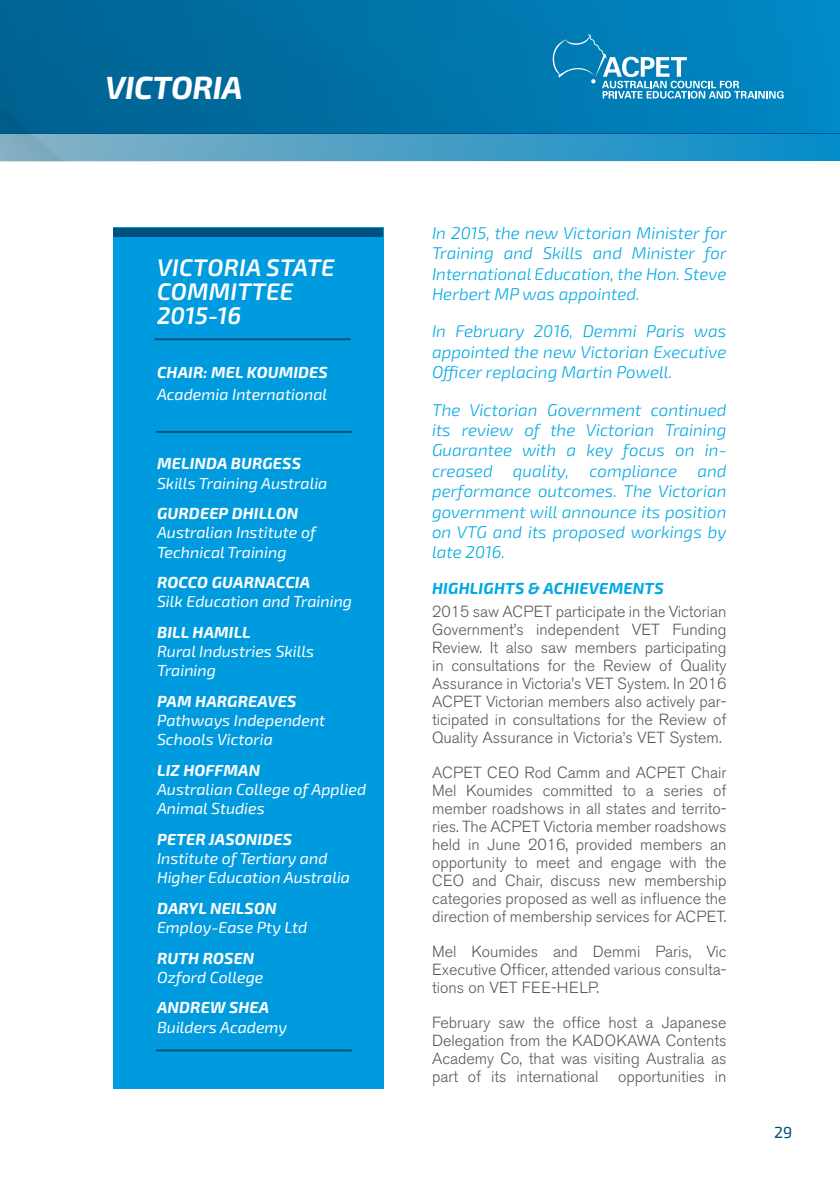
<style>
.page{position:relative;width:840px;height:1191px;background:#fff}
.page>*{position:absolute;margin:0;border:0;box-sizing:border-box;transform-origin:0 0}
.t1{font:italic 700 32px "Exo 2.0";letter-spacing:-.01em;color:#fff}
.t2{font:italic 600 24px/24px "Exo 2.0";letter-spacing:.01em;color:#fff}
.t3{font:italic 300 17px/20.4px "Exo 2.0";color:#00a8e3;text-align:justify}
.t4{font:300 16px/18px "Akzidenz Grotesk BE";color:#58595b;text-align:justify}
.t5{font:italic 16px/19.2px "Exo 2.0";color:#fff}
.t6{font:italic 700 16px "Exo 2.0";letter-spacing:.01em;color:#fff}
.t7{font:italic 700 16px "Exo 2.0";letter-spacing:.015em;color:#00a8e3}
.t8{font:16px "Exo 2.0";color:#00517d}
</style>
<div class="page">
<img style="left:0;top:0;width:839px;height:161px">
<svg style="left:552px;top:34px;width:231px;height:65px;background:#2291c3"></svg>
<div style="left:113px;top:228px;width:271px;height:861px;background:#009bdf"></div>
<div style="left:113px;top:228px;width:270px;height:9px;background:#00517d"></div>
<hr style="left:156px;top:431px;width:195px;height:2px;background:#00517d">
<hr style="left:156px;top:1049px;width:195px;height:2px;background:#00517d">
<hr style="left:154px;top:338px;width:196px;height:2px;background:#00517d">
<h1 class="t1" style="left:105px;top:68px;width:139px">VICTORIA</h1>
<h2 class="t2" style="left:157px;top:256px;width:179px">VICTORIA STATE<br>COMMITTEE<br>2015-16</h2>
<p class="t6" style="left:157px;top:362px;width:172px">CHAIR: MEL KOUMIDES</p>
<p class="t5" style="left:157px;top:385px;width:172px">Academia International</p>
<p class="t6" style="left:157px;top:454px;width:145px">MELINDA BURGESS</p>
<p class="t5" style="left:157px;top:474px;width:172px">Skills Training Australia</p>
<p class="t6" style="left:157px;top:504px;width:142px">GURDEEP DHILLON</p>
<p class="t5" style="left:157px;top:523px;width:160px">Australian Institute of<br>Technical Training</p>
<p class="t6" style="left:157px;top:573px;width:154px">ROCCO GUARNACCIA</p>
<p class="t5" style="left:157px;top:592px;width:196px">Silk Education and Training</p>
<p class="t6" style="left:157px;top:622px;width:95px">BILL HAMILL</p>
<p class="t5" style="left:157px;top:642px;width:159px">Rural Industries Skills<br>Training</p>
<p class="t6" style="left:157px;top:691px;width:141px">PAM HARGREAVES</p>
<p class="t5" style="left:157px;top:711px;width:170px">Pathways Independent<br>Schools Victoria</p>
<p class="t6" style="left:157px;top:760px;width:105px">LIZ HOFFMAN</p>
<p class="t5" style="left:157px;top:780px;width:210px">Australian College of Applied<br>Animal Studies</p>
<p class="t6" style="left:157px;top:829px;width:136px">PETER JASONIDES</p>
<p class="t5" style="left:157px;top:849px;width:194px">Institute of Tertiary and<br>Higher Education Australia</p>
<p class="t6" style="left:157px;top:898px;width:121px">DARYL NEILSON</p>
<p class="t5" style="left:157px;top:918px;width:152px">Employ-Ease Pty Ltd</p>
<p class="t6" style="left:157px;top:948px;width:99px">RUTH ROSEN</p>
<p class="t5" style="left:157px;top:968px;width:108px">Ozford College</p>
<p class="t6" style="left:157px;top:998px;width:114px">ANDREW SHEA</p>
<p class="t5" style="left:157px;top:1017px;width:132px">Builders Academy</p>
<p class="t3" style="left:432px;top:223px;width:296px">In 2015, the new Victorian Minister for Training and Skills and Minister for International Education, the Hon. Steve Herbert MP was appointed.</p>
<p class="t3" style="left:432px;top:321px;width:296px">In February 2016, Demmi Paris was appointed the new Victorian Executive Officer replacing Martin Powell.</p>
<p class="t3" style="left:432px;top:400px;width:296px">The Victorian Government continued its review of the Victorian Training Guarantee with a key focus on in&shy;creased quality, compliance and performance outcomes. The Victorian government will announce its position on VTG and its proposed workings by late 2016.</p>
<p class="t7" style="left:432px;top:578px;width:233px">HIGHLIGHTS &amp; ACHIEVEMENTS</p>
<p class="t4" style="left:432px;top:603px;width:296px">2015 saw ACPET participate in the Victorian Government’s independent VET Funding Review. It also saw members participating in consultations for the Review of Quality Assurance in Victoria’s VET System. In 2016<br>ACPET Victorian members also actively par&shy;ticipated in consultations for the Review of Quality Assurance in Victoria’s VET System.</p>
<p class="t4" style="left:432px;top:764px;width:296px">ACPET CEO Rod Camm and ACPET Chair Mel Koumides committed to a series of member roadshows in all states and territo&shy;ries. The ACPET Victoria member roadshows held in June 2016, provided members an opportunity to meet and engage with the CEO and Chair, discuss new membership categories proposed as well as influence the direction of membership services for ACPET.</p>
<p class="t4" style="left:432px;top:943px;width:296px">Mel Koumides and Demmi Paris, Vic Executive Officer, attended various consulta&shy;tions on VET FEE-HELP.</p>
<p class="t4" style="left:432px;top:1014px;width:296px">February saw the office host a Japanese Delegation from the KADOKAWA Contents Academy Co, that was visiting Australia as part of its international opportunities in</p>
<p class="t8" style="left:773px;top:1123px;width:20px">29</p>
</div>
